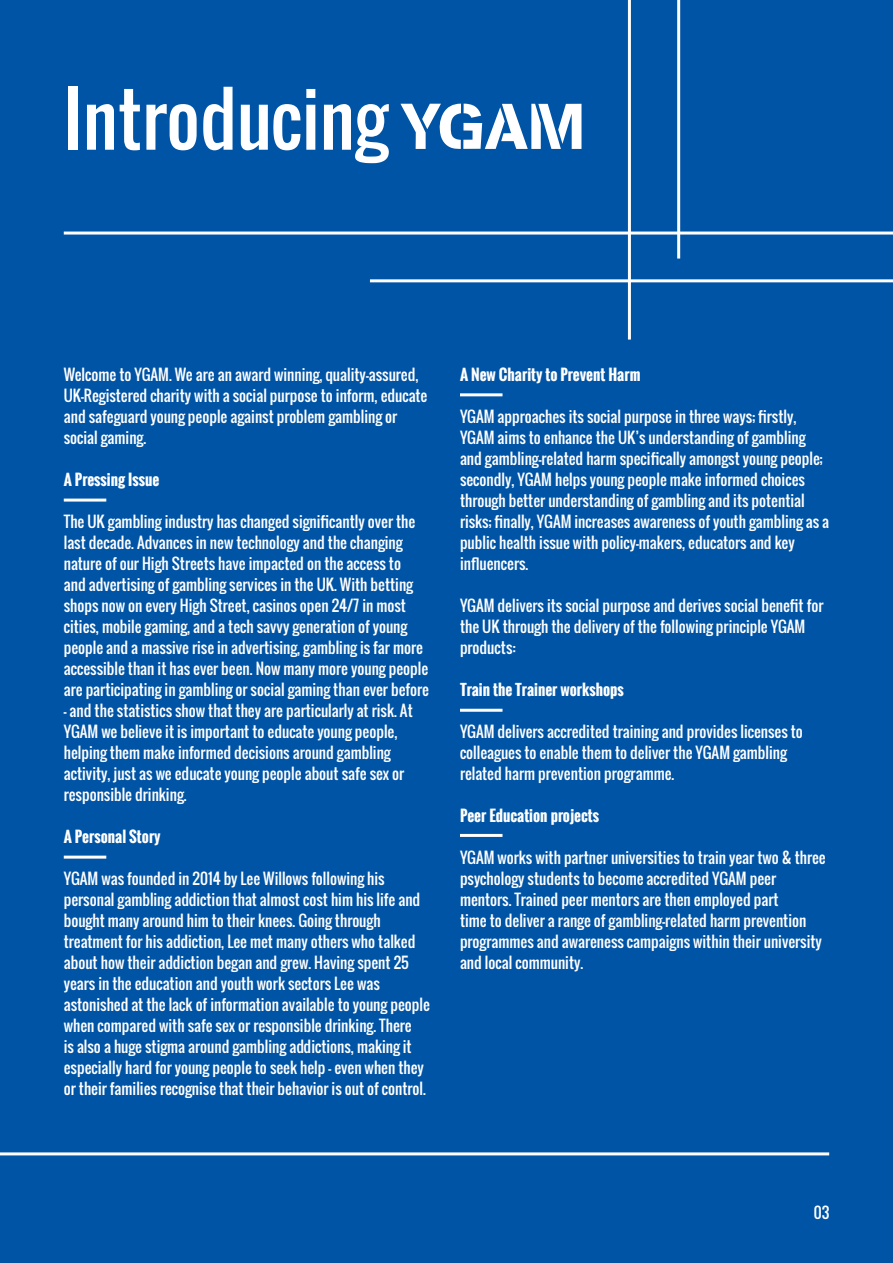
<style>
.page{position:relative;width:893px;height:1263px;background:#0054a6}
.page>*{position:absolute;margin:0;border:0;box-sizing:border-box;transform-origin:0 0}
.t1{font:72px "Oswald";color:#fff}
.t2{font:15px/21px "Oswald";color:#fff}
.t3{font:700 15px "Oswald";color:#fff}
</style>
<div class="page">
<hr style="left:370px;top:279px;width:523px;height:3px;background:#fff">
<hr style="left:0;top:1152px;width:829px;height:3px;background:#fff">
<hr style="left:628px;top:0;width:3px;height:340px;background:#fff">
<hr style="left:64px;top:232px;width:829px;height:3px;background:#fff">
<hr style="left:677px;top:0;width:3px;height:259px;background:#fff">
<hr style="left:64px;top:499px;width:42px;height:3px;background:#fff">
<hr style="left:64px;top:856px;width:42px;height:3px;background:#fff">
<hr style="left:460px;top:834px;width:42px;height:3px;background:#fff">
<hr style="left:460px;top:709px;width:42px;height:3px;background:#fff">
<hr style="left:460px;top:393px;width:42px;height:3px;background:#fff">
<svg style="left:400px;top:104px;width:181px;height:45px"></svg>
<h1 class="t1" style="left:64px;top:64px;width:325px">Introducing</h1>
<p class="t2" style="left:64px;top:364px;width:365px">Welcome to YGAM. We are an award winning, quality-assured, UK-Registered charity with a social purpose to inform, educate and safeguard young people against problem gambling or social gaming.</p>
<p class="t3" style="left:64px;top:468px;width:97px">A Pressing Issue</p>
<p class="t2" style="left:64px;top:511px;width:367px">The UK gambling industry has changed significantly over the last decade. Advances in new technology and the changing nature of our High Streets have impacted on the access to<br>and advertising of gambling services in the UK. With betting shops now on every High Street, casinos open 24/7 in most cities, mobile gaming, and a tech savvy generation of young people and a massive rise in advertising, gambling is far more accessible than it has ever been. Now many more young people are participating in gambling or social gaming than ever before</p>
<p class="t2" style="left:64px;top:700px;width:350px">– and the statistics show that they are particularly at risk. At YGAM we believe it is important to educate young people, helping them make informed decisions around gambling activity, just as we educate young people about safe sex or responsible drinking.</p>
<p class="t3" style="left:64px;top:825px;width:98px">A Personal Story</p>
<p class="t2" style="left:64px;top:868px;width:368px">YGAM was founded in 2014 by Lee Willows following his personal gambling addiction that almost cost him his life and bought many around him to their knees. Going through treatment for his addiction, Lee met many others who talked about how their addiction began and grew. Having spent 25 years in the education and youth work sectors Lee was astonished at the lack of information available to young people when compared with safe sex or responsible drinking. There<br>is also a huge stigma around gambling addictions, making it especially hard for young people to seek help – even when they or their families recognise that their behavior is out of control.</p>
<p class="t3" style="left:460px;top:363px;width:182px">A New Charity to Prevent Harm</p>
<p class="t2" style="left:460px;top:406px;width:371px">YGAM approaches its social purpose in three ways; firstly, YGAM aims to enhance the UK’s understanding of gambling and gambling-related harm specifically amongst young people; secondly, YGAM helps young people make informed choices through better understanding of gambling and its potential risks; finally, YGAM increases awareness of youth gambling as a public health issue with policy-makers, educators and key influencers.</p>
<p class="t2" style="left:460px;top:595px;width:365px">YGAM delivers its social purpose and derives social benefit for the UK through the delivery of the following principle YGAM products:</p>
<p class="t3" style="left:460px;top:678px;width:165px">Train the Trainer workshops</p>
<p class="t2" style="left:460px;top:721px;width:344px">YGAM delivers accredited training and provides licenses to colleagues to enable them to deliver the YGAM gambling related harm prevention programme.</p>
<p class="t3" style="left:460px;top:804px;width:141px">Peer Education projects</p>
<p class="t2" style="left:460px;top:847px;width:367px">YGAM works with partner universities to train year two &amp; three psychology students to become accredited YGAM peer mentors. Trained peer mentors are then employed part<br>time to deliver a range of gambling-related harm prevention programmes and awareness campaigns within their university and local community.</p>
<p class="t2" style="left:814px;top:1202px;width:17px">03</p>
</div>
